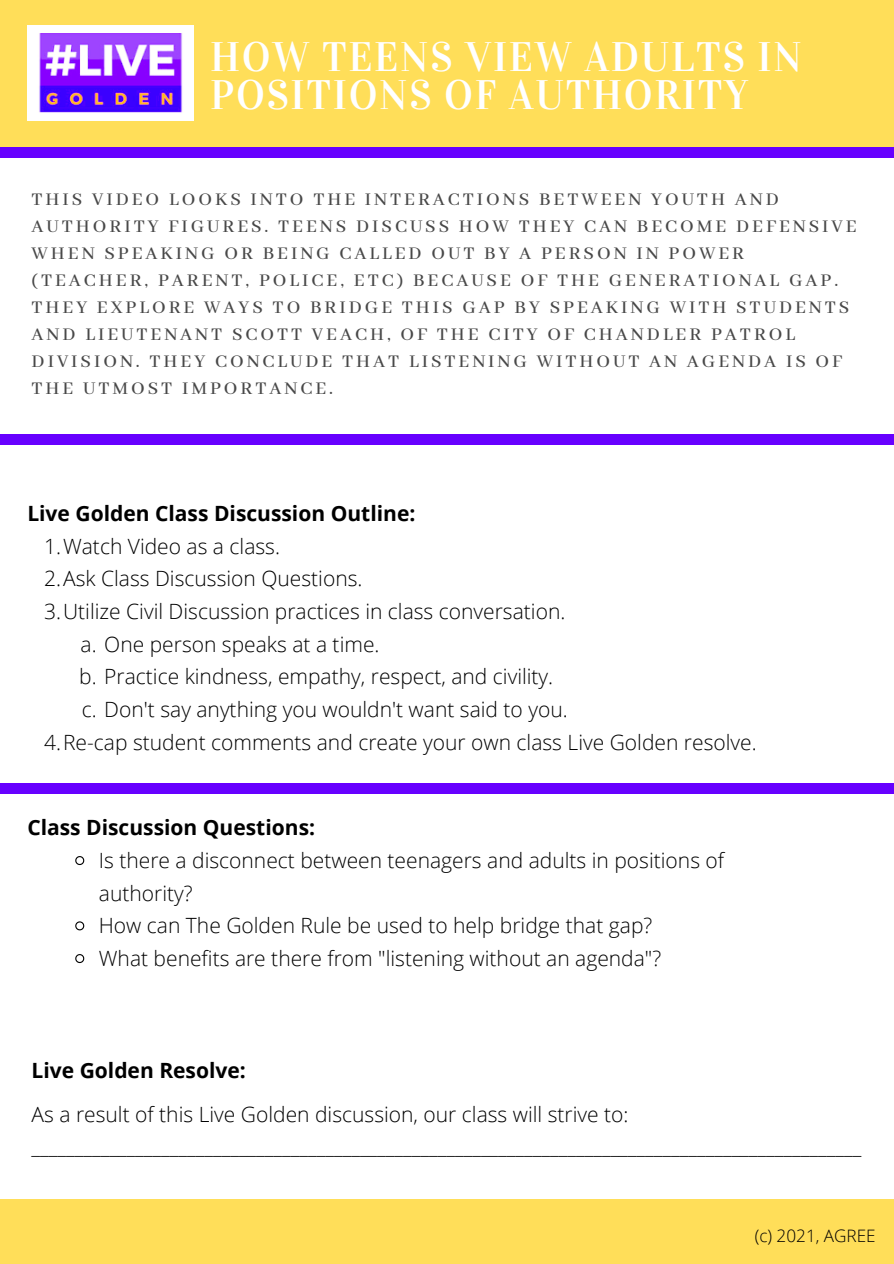
<style>
.page{position:relative;width:894px;height:1264px;background:#fff}
.page>*{position:absolute;margin:0;border:0;box-sizing:border-box;transform-origin:0 0}
.t1{font:40.95px/37.2px "Vidaloka";letter-spacing:.04em;color:#fff}
.t2{font:300 21px/32.7px "Open Sans";color:#000}
.t3{font:700 21px "Open Sans";color:#000}
.t4{font:500 19.8px/27px "Abhaya Libre";letter-spacing:.15em;color:#484848}
.t5{font:300 17.1px "Open Sans";color:#000}
</style>
<div class="page">
<div style="left:0;top:0;width:893px;height:147px;background:#ffde59"></div>
<div style="left:0;top:1198px;width:893px;height:65px;background:#ffde59"></div>
<div style="left:0;top:147px;width:893px;height:11px;background:#6700ff"></div>
<img style="left:27px;top:26px;width:166px;height:94px">
<svg style="left:75px;top:856px;width:10px;height:9px"></svg>
<svg style="left:75px;top:921px;width:10px;height:10px"></svg>
<svg style="left:75px;top:954px;width:10px;height:9px"></svg>
<div style="left:0;top:434px;width:893px;height:11px;background:#6700ff"></div>
<div style="left:0;top:783px;width:893px;height:10px;background:#6700ff"></div>
<p class="t1" style="left:210px;top:39px;width:593px">HOW TEENS VIEW ADULTS IN<br>POSITIONS OF AUTHORITY</p>
<p class="t4" style="left:32px;top:187px;width:826px">THIS VIDEO LOOKS INTO THE INTERACTIONS BETWEEN YOUTH AND AUTHORITY FIGURES. TEENS DISCUSS HOW THEY CAN BECOME DEFENSIVE WHEN SPEAKING OR BEING CALLED OUT BY A PERSON IN POWER (TEACHER, PARENT, POLICE, ETC) BECAUSE OF THE GENERATIONAL GAP.<br>THEY EXPLORE WAYS TO BRIDGE THIS GAP BY SPEAKING WITH STUDENTS AND LIEUTENANT SCOTT VEACH, OF THE CITY OF CHANDLER PATROL DIVISION. THEY CONCLUDE THAT LISTENING WITHOUT AN AGENDA IS OF THE UTMOST IMPORTANCE.</p>
<p class="t3" style="left:27px;top:498px;width:389px">Live Golden Class Discussion Outline:</p>
<p class="t2" style="left:44px;top:529px;width:237px">1.Watch Video as a class.</p>
<p class="t2" style="left:44px;top:562px;width:320px">2.Ask Class Discussion Questions.</p>
<p class="t2" style="left:44px;top:594px;width:522px">3.Utilize Civil Discussion practices in class conversation.</p>
<p class="t2" style="left:81px;top:627px;width:300px">a. One person speaks at a time.</p>
<p class="t2" style="left:79px;top:660px;width:475px">b. Practice kindness, empathy, respect, and civility.</p>
<p class="t2" style="left:82px;top:692px;width:487px">c. Don't say anything you wouldn't want said to you.</p>
<p class="t2" style="left:44px;top:725px;width:714px">4.Re-cap student comments and create your own class Live Golden resolve.</p>
<p class="t3" style="left:27px;top:812px;width:289px">Class Discussion Questions:</p>
<p class="t2" style="left:99px;top:843px;width:626px">Is there a disconnect between teenagers and adults in positions of authority?</p>
<p class="t2" style="left:99px;top:908px;width:555px">How can The Golden Rule be used to help bridge that gap?</p>
<p class="t2" style="left:99px;top:941px;width:563px">What benefits are there from "listening without an agenda"?</p>
<p class="t3" style="left:32px;top:1055px;width:216px">Live Golden Resolve:</p>
<p class="t2" style="left:32px;top:1097px;width:598px">As a result of this Live Golden discussion, our class will strive to:</p>
<p class="t5" style="left:754px;top:1224px;width:122px">(c) 2021, AGREE</p>
</div>
